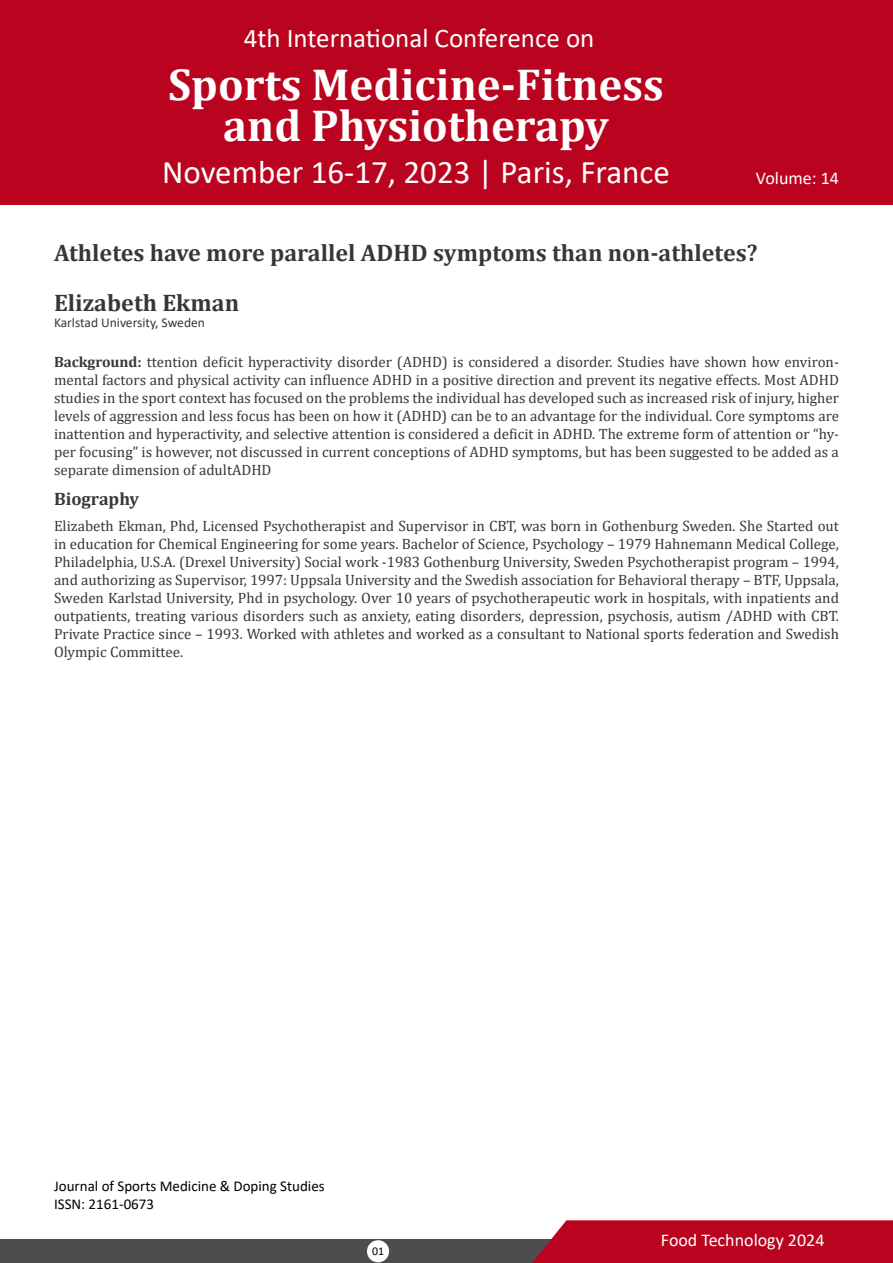
<style>
.page{position:relative;width:893px;height:1263px;background:#fff}
.page>*{position:absolute;margin:0;border:0;box-sizing:border-box;transform-origin:0 0}
.t1{font:700 45px/40.5px "Cambria";color:#fff;text-align:center}
.t2{font:33px "Calibri";color:#fff}
.t3{font:27px "Calibri";color:#fff}
.t4{font:700 24px/50.1px "Cambria";color:#373738}
.t5{font:18px "Calibri";color:#fff}
.t6{font:700 18px "Cambria";color:#373738}
.t7{font:15px/18px "Cambria";color:#373738;text-align:justify}
.t8{font:15px/18px "Calibri";color:#000}
.t9{font:13.5px "Calibri";color:#373738}
.t10{font:11.85px "Calibri";color:#000}
.s1{font-weight:700}
</style>
<div class="page">
<div style="left:0;top:1239px;width:591px;height:24px;background:#4d4d4f"></div>
<div style="left:0;top:0;width:893px;height:204px;background:#ba041f"></div>
<svg style="left:532px;top:1220px;width:361px;height:43px;background:#bb0f28"></svg>
<div style="left:367px;top:1240px;width:22px;height:22px;background:#fff;border-radius:50%"></div>
<h3 class="t3" style="left:244px;top:19px;width:352px">4th International Conference on</h3>
<h1 class="t1" style="left:168px;top:63px;width:497px">Sports Medicine-Fitness and Physiotherapy</h1>
<h2 class="t2" style="left:162px;top:149px;width:509px">November 16-17, 2023 | Paris, France</h2>
<p class="t5" style="left:756px;top:166px;width:85px">Volume: 14</p>
<h3 class="t4" style="left:54px;top:227px;width:705px">Athletes have more parallel ADHD symptoms than non-athletes?<br>Elizabeth Ekman</h3>
<p class="t9" style="left:54px;top:313px;width:152px">Karlstad University, Sweden</p>
<p class="t7" style="left:54px;top:352px;width:786px"><span class="s1">Background:</span> ttention deficit hyperactivity disorder (ADHD) is considered a disorder. Studies have shown how environ&shy;mental factors and physical activity can influence ADHD in a positive direction and prevent its negative effects. Most ADHD studies in the sport context has focused on the problems the individual has developed such as increased risk of injury, higher levels of aggression and less focus has been on how it (ADHD) can be to an advantage for the individual. Core symptoms are inattention and hyperactivity, and selective attention is considered a deficit in ADHD. The extreme form of attention or “hy&shy;per focusing” is however, not discussed in current conceptions of ADHD symptoms, but has been suggested to be added as a separate dimension of adultADHD</p>
<p class="t6" style="left:54px;top:486px;width:87px">Biography</p>
<p class="t7" style="left:54px;top:517px;width:786px">Elizabeth Ekman, Phd, Licensed Psychotherapist and Supervisor in CBT, was born in Gothenburg Sweden. She Started out in education for Chemical Engineering for some years. Bachelor of Science, Psychology – 1979 Hahnemann Medical College, Philadelphia, U.S.A. (Drexel University) Social work -1983 Gothenburg University, Sweden Psychotherapist program – 1994, and authorizing as Supervisor, 1997: Uppsala University and the Swedish association for Behavioral therapy – BTF, Uppsala, Sweden Karlstad University, Phd in psychology. Over 10 years of psychotherapeutic work in hospitals, with inpatients and outpatients, treating various disorders such as anxiety, eating disorders, depression, psychosis, autism /ADHD with CBT.<br>Private Practice since – 1993. Worked with athletes and worked as a consultant to National sports federation and Swedish Olympic Committee.</p>
<p class="t8" style="left:54px;top:1176px;width:272px">Journal of Sports Medicine &amp; Doping Studies<br>ISSN: 2161-0673</p>
<p class="t10" style="left:372px;top:1243px;width:14px">01</p>
<p class="t5" style="left:661px;top:1228px;width:165px">Food Technology 2024</p>
</div>
